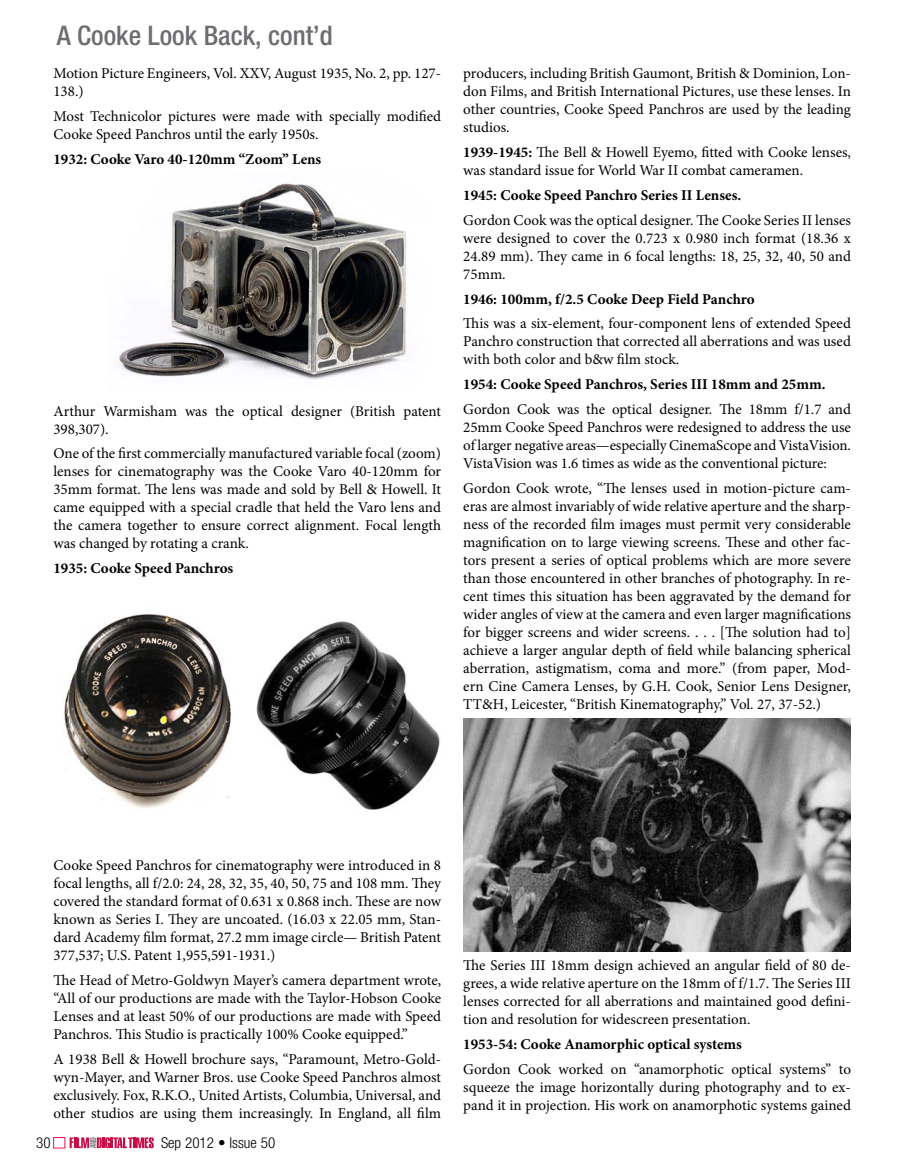
<style>
.page{position:relative;width:905px;height:1175px;background:#fff}
.page>*{position:absolute;margin:0;border:0;box-sizing:border-box;transform-origin:0 0}
.t1{font:500 condensed 27px "Helvetica Neue LT Std";color:#6d6e71}
.t2{font:15px/18px "Minion Pro";color:#000;text-align:justify}
.t3{font:700 15px "Minion Pro";color:#000}
.t4{font:300 condensed 15px "Helvetica Neue LT Std";color:#000}
.s1{font-weight:700}
</style>
<div class="page">
<svg style="left:70px;top:1137px;width:84px;height:11px"></svg>
<div style="left:53px;top:1137px;width:12px;height:11px;border:1px solid #ed174e"></div>
<img style="left:119px;top:183px;width:289px;height:197px">
<img style="left:63px;top:614px;width:169px;height:195px">
<img style="left:256px;top:621px;width:184px;height:189px">
<img style="left:463px;top:718px;width:387px;height:234px">
<h1 class="t1" style="left:57px;top:19px;width:277px">A Cooke Look Back, cont’d</h1>
<p class="t2" style="left:53px;top:65px;width:389px">Motion Picture Engineers, Vol. XXV, August 1935, No. 2, pp. 127-<br>138.)</p>
<p class="t2" style="left:53px;top:107px;width:389px">Most Technicolor pictures were made with specially modified<br>Cooke Speed Panchros until the early 1950s.</p>
<p class="t3" style="left:53px;top:149px;width:269px">1932: Cooke Varo 40-120mm “Zoom” Lens</p>
<p class="t2" style="left:53px;top:402px;width:389px">Arthur Warmisham was the optical designer (British patent<br>398,307).</p>
<p class="t2" style="left:53px;top:445px;width:389px">One of the first commercially manufactured variable focal (zoom) lenses for cinematography was the Cooke Varo 40-120mm for 35mm format. The lens was made and sold by Bell &amp; Howell. It came equipped with a special cradle that held the Varo lens and the camera together to ensure correct alignment. Focal length was changed by rotating a crank.</p>
<p class="t3" style="left:53px;top:558px;width:181px">1935: Cooke Speed Panchros</p>
<p class="t2" style="left:463px;top:65px;width:389px">producers, including British Gaumont, British &amp; Dominion, Lon&shy;don Films, and British International Pictures, use these lenses. In other countries, Cooke Speed Panchros are used by the leading studios.</p>
<p class="t2" style="left:463px;top:143px;width:389px"><span class="s1">1939-1945:</span> The Bell &amp; Howell Eyemo, fitted with Cooke lenses, was standard issue for World War II combat cameramen.</p>
<p class="t3" style="left:463px;top:185px;width:279px">1945: Cooke Speed Panchro Series II Lenses.</p>
<p class="t2" style="left:463px;top:211px;width:389px">Gordon Cook was the optical designer. The Cooke Series II lenses were designed to cover the 0.723 x 0.980 inch format (18.36 x 24.89 mm). They came in 6 focal lengths: 18, 25, 32, 40, 50 and 75mm.</p>
<p class="t3" style="left:463px;top:288px;width:293px">1946: 100mm, f/2.5 Cooke Deep Field Panchro</p>
<p class="t2" style="left:463px;top:314px;width:389px">This was a six-element, four-component lens of extended Speed Panchro construction that corrected all aberrations and was used with both color and b&amp;w film stock.</p>
<p class="t3" style="left:463px;top:374px;width:364px">1954: Cooke Speed Panchros, Series III 18mm and 25mm.</p>
<p class="t2" style="left:463px;top:400px;width:389px">Gordon Cook was the optical designer. The 18mm f/1.7 and 25mm Cooke Speed Panchros were redesigned to address the use of larger negative areas—especially CinemaScope and VistaVision.<br>VistaVision was 1.6 times as wide as the conventional picture:</p>
<p class="t2" style="left:463px;top:479px;width:389px">Gordon Cook wrote, “The lenses used in motion-picture cam&shy;eras are almost invariably of wide relative aperture and the sharp&shy;ness of the recorded film images must permit very considerable magnification on to large viewing screens. These and other fac&shy;tors present a series of optical problems which are more severe than those encountered in other branches of photography. In re&shy;cent times this situation has been aggravated by the demand for wider angles of view at the camera and even larger magnifications for bigger screens and wider screens. . . . [The solution had to] achieve a larger angular depth of field while balancing spherical aberration, astigmatism, coma and more.” (from paper, Mod&shy;ern Cine Camera Lenses, by G.H. Cook, Senior Lens Designer, TT&amp;H, Leicester, “British Kinematography,” Vol. 27, 37-52.)</p>
<p class="t2" style="left:53px;top:856px;width:389px">Cooke Speed Panchros for cinematography were introduced in 8 focal lengths, all f/2.0: 24, 28, 32, 35, 40, 50, 75 and 108 mm. They covered the standard format of 0.631 x 0.868 inch. These are now known as Series I. They are uncoated. (16.03 x 22.05 mm, Stan&shy;dard Academy film format, 27.2 mm image circle— British Patent 377,537; U.S. Patent 1,955,591-1931.)</p>
<p class="t2" style="left:53px;top:971px;width:389px">The Head of Metro-Goldwyn Mayer’s camera department wrote, “All of our productions are made with the Taylor-Hobson Cooke Lenses and at least 50% of our productions are made with Speed Panchros. This Studio is practically 100% Cooke equipped.”</p>
<p class="t2" style="left:53px;top:1049px;width:389px">A 1938 Bell &amp; Howell brochure says, “Paramount, Metro-Gold&shy;wyn-Mayer, and Warner Bros. use Cooke Speed Panchros almost exclusively. Fox, R.K.O., United Artists, Columbia, Universal, and other studios are using them increasingly. In England, all film</p>
<p class="t4" style="left:36px;top:1134px;width:16px">30</p>
<p class="t4" style="left:161px;top:1134px;width:116px">Sep 2012 • Issue 50</p>
<p class="t2" style="left:463px;top:956px;width:389px">The Series III 18mm design achieved an angular field of 80 de&shy;grees, a wide relative aperture on the 18mm of f/1.7. The Series III lenses corrected for all aberrations and maintained good defini&shy;tion and resolution for widescreen presentation.</p>
<p class="t3" style="left:463px;top:1033px;width:280px">1953-54: Cooke Anamorphic optical systems</p>
<p class="t2" style="left:463px;top:1059px;width:389px">Gordon Cook worked on “anamorphotic optical systems” to squeeze the image horizontally during photography and to ex&shy;pand it in projection. His work on anamorphotic systems gained</p>
</div>
